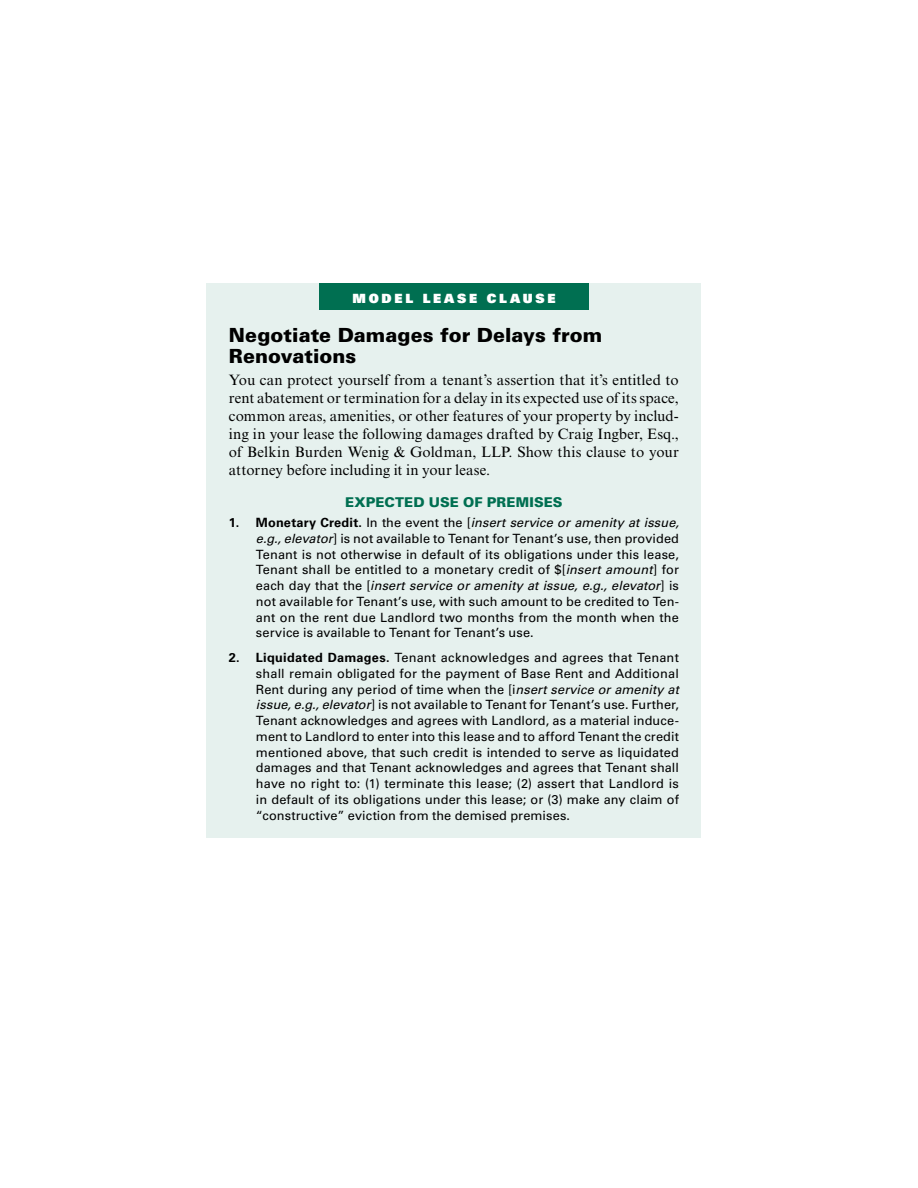
<style>
.page{position:relative;width:918px;height:1188px;background:#fff}
.page>*{position:absolute;margin:0;border:0;box-sizing:border-box;transform-origin:0 0}
.t1{font:900 19.5px/21px "Univers LT Std";color:#000}
.t2{font:15px/18px "Times New Roman MT Std";letter-spacing:.005em;color:#000;text-align:justify}
.t3{font:900 13.5px "Univers LT Std";letter-spacing:.005em;color:#006f51}
.t4{font:12.75px/15.8px "Univers LT Std";letter-spacing:.005em;color:#000;text-align:justify}
.t5{font:12.75px "Univers LT Std X Black";letter-spacing:.215em;color:#fff}
.s1{font-weight:700}
.s2{font-style:italic}
</style>
<div class="page">
<div style="left:206px;top:283px;width:495px;height:555px;background:#e6f1ee"></div>
<div style="left:319px;top:283px;width:270px;height:27px;background:#006f51"></div>
<p class="t5" style="left:352px;top:290px;width:205px">MODEL LEASE CLAUSE</p>
<h1 class="t1" style="left:229px;top:324px;width:375px">Negotiate Damages for Delays from<br>Renovations</h1>
<p class="t2" style="left:229px;top:371px;width:452px">You can protect yourself from a tenant’s assertion that it’s entitled to rent abatement or termination for a delay in its expected use of its space, common areas, amenities, or other features of your property by includ&shy;ing in your lease the following damages drafted by Craig Ingber, Esq., of Belkin Burden Wenig &amp; Goldman, LLP. Show this clause to your attorney before including it in your lease.</p>
<p class="t3" style="left:345px;top:494px;width:61px">EXPECTED</p>
<p class="t3" style="left:429px;top:494px;width:11px">USE</p>
<p class="t3" style="left:463px;top:494px;width:76px">OF PREMISES</p>
<p class="t4" style="left:256px;top:515px;width:425px;text-indent:-27px"><span class="s1">1. Monetary Credit.</span> In the event the [<span class="s2">insert service or amenity at issue, e.g., elevator</span>] is not available to Tenant for Tenant’s use, then provided Tenant is not otherwise in default of its obligations under this lease, Tenant shall be entitled to a monetary credit of $[<span class="s2">insert amount</span>] for each day that the [<span class="s2">insert service or amenity at issue, e.g., elevator</span>] is not available for Tenant’s use, with such amount to be credited to Ten&shy;ant on the rent due Landlord two months from the month when the service is available to Tenant for Tenant’s use.</p>
<p class="t4" style="left:256px;top:650px;width:425px;text-indent:-27px"><span class="s1">2. Liquidated Damages.</span> Tenant acknowledges and agrees that Tenant shall remain obligated for the payment of Base Rent and Additional Rent during any period of time when the [i<span class="s2">nsert service or amenity at issue, e.g., elevator</span>] is not available to Tenant for Tenant’s use. Further, Tenant acknowledges and agrees with Landlord, as a material induce&shy;ment to Landlord to enter into this lease and to afford Tenant the credit mentioned above, that such credit is intended to serve as liquidated damages and that Tenant acknowledges and agrees that Tenant shall have no right to: (1) terminate this lease; (2) assert that Landlord is in default of its obligations under this lease; or (3) make any claim of “constructive” eviction from the demised premises.</p>
</div>
